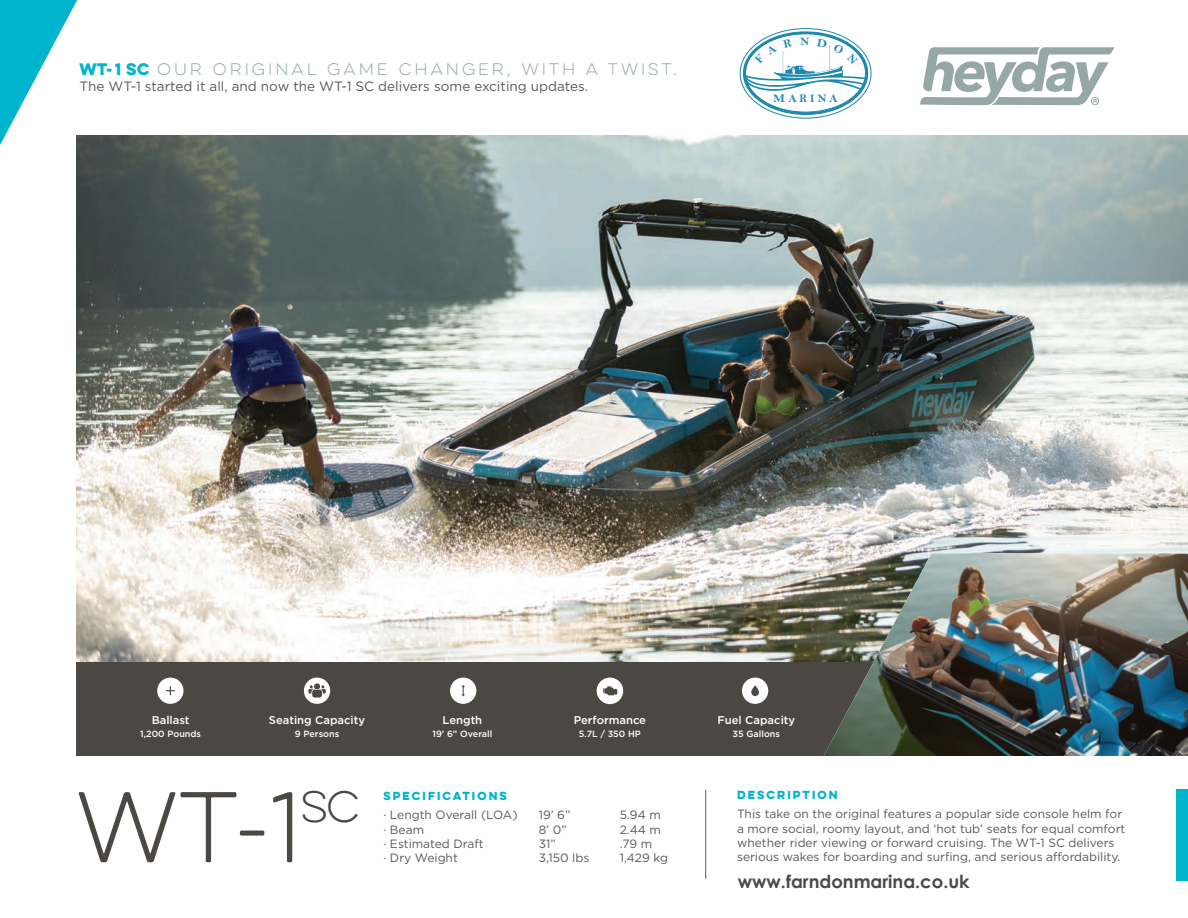
<style>
.page{position:relative;width:1188px;height:918px;background:#fff}
.page>*{position:absolute;margin:0;border:0;box-sizing:border-box;transform-origin:0 0}
.t1{font:100 90px "Eveleth Clean";color:#4b4844}
.t2{font:100 39.3px "Eveleth Clean";color:#4b4844}
.t3{font:700 18px "Century Gothic";color:#4c4a47}
.t4{font:100 15px "Eveleth Clean";letter-spacing:.2em;color:#95a8a6}
.t5{font:13.5px "Gotham";color:#57585a}
.t6{font:12px/14.4px "Gotham";color:#57585a}
.t7{font:11.55px "Bell MT Bold";letter-spacing:.245em;color:#1d88ae;scale:1.09 1}
.t8{font:11.55px "Bell MT Bold";letter-spacing:.245em;color:#1d88ae;scale:1.07 1}
.t9{font:500 11.25px "Gotham";color:#fff}
.t10{font:10.5px "Eveleth Clean";letter-spacing:.2em;color:#00b4cd}
.t11{font:500 9px "Gotham";color:#fff}
.s1{font-weight:400;color:#00b4cd}
</style>
<div class="page">
<div style="left:76px;top:662px;width:811px;height:94px;background:#4b4844"></div>
<svg style="left:597px;top:678px;width:26px;height:26px"></svg>
<svg style="left:742px;top:678px;width:26px;height:26px"></svg>
<svg style="left:450px;top:678px;width:26px;height:26px"></svg>
<svg style="left:304px;top:678px;width:26px;height:26px"></svg>
<svg style="left:157px;top:678px;width:27px;height:26px"></svg>
<img style="left:76px;top:135px;width:1112px;height:527px">
<hr style="left:705px;top:790px;width:1px;height:89px;background:#57585a">
<svg style="left:0;top:0;width:77px;height:145px"></svg>
<div style="left:1176px;top:790px;width:12px;height:91px;background:#00b4cd"></div>
<img style="left:824px;top:554px;width:364px;height:202px">
<svg style="left:920px;top:47px;width:194px;height:58px"></svg>
<svg style="left:743px;top:32px;width:125px;height:83px"></svg>
<p class="t4" style="left:80px;top:59px;width:599px"><span class="s1">WT-1 SC</span> OUR ORIGINAL GAME CHANGER, WITH A TWIST.</p>
<p class="t5" style="left:80px;top:79px;width:510px">The WT-1 started it all, and now the WT-1 SC delivers some exciting updates.</p>
<p class="t8" style="left:800px;top:35px;width:10px">N</p>
<p class="t7" style="left:773px;top:92px;width:61px">MARINA</p>
<p class="t9" style="left:152px;top:713px;width:39px">Ballast</p>
<p class="t11" style="left:140px;top:729px;width:62px">1,200 Pounds</p>
<p class="t9" style="left:269px;top:713px;width:98px">Seating Capacity</p>
<p class="t11" style="left:295px;top:729px;width:46px">9 Persons</p>
<p class="t9" style="left:443px;top:713px;width:41px">Length</p>
<p class="t11" style="left:432px;top:729px;width:61px">19’ 6” Overall</p>
<p class="t9" style="left:574px;top:713px;width:74px">Performance</p>
<p class="t11" style="left:579px;top:729px;width:64px">5.7L / 350 HP</p>
<p class="t9" style="left:717px;top:713px;width:79px">Fuel Capacity</p>
<p class="t11" style="left:733px;top:729px;width:49px">35 Gallons</p>
<h1 class="t1" style="left:76px;top:766px;width:226px">Wt-1</h1>
<h2 class="t2" style="left:300px;top:780px;width:61px">sc</h2>
<p class="t10" style="left:383px;top:788px;width:125px">SPECIFICATIONS</p>
<p class="t6" style="left:383px;top:807px;width:136px">· Length Overall (LOA)</p>
<p class="t6" style="left:539px;top:807px;width:33px">19’ 6”</p>
<p class="t6" style="left:620px;top:807px;width:43px">5.94 m</p>
<p class="t6" style="left:383px;top:822px;width:42px">· Beam</p>
<p class="t6" style="left:539px;top:822px;width:30px">8’ 0”</p>
<p class="t6" style="left:620px;top:822px;width:43px">2.44 m</p>
<p class="t6" style="left:383px;top:836px;width:102px">· Estimated Draft</p>
<p class="t6" style="left:539px;top:836px;width:18px">31”</p>
<p class="t6" style="left:620px;top:836px;width:34px">.79 m</p>
<p class="t6" style="left:383px;top:851px;width:76px">· Dry Weight</p>
<p class="t6" style="left:539px;top:851px;width:52px">3,150 lbs</p>
<p class="t6" style="left:620px;top:851px;width:50px">1,429 kg</p>
<p class="t10" style="left:737px;top:787px;width:102px">DESCRIPTION</p>
<p class="t6" style="left:737px;top:807px;width:390px">This take on the original features a popular side console helm for a more social, roomy layout, and ‘hot tub’ seats for equal comfort whether rider viewing or forward cruising. The WT-1 SC delivers serious wakes for boarding and surfing, and serious affordability.</p>
<h3 class="t3" style="left:738px;top:868px;width:233px">www.farndonmarina.co.uk</h3>
</div>
